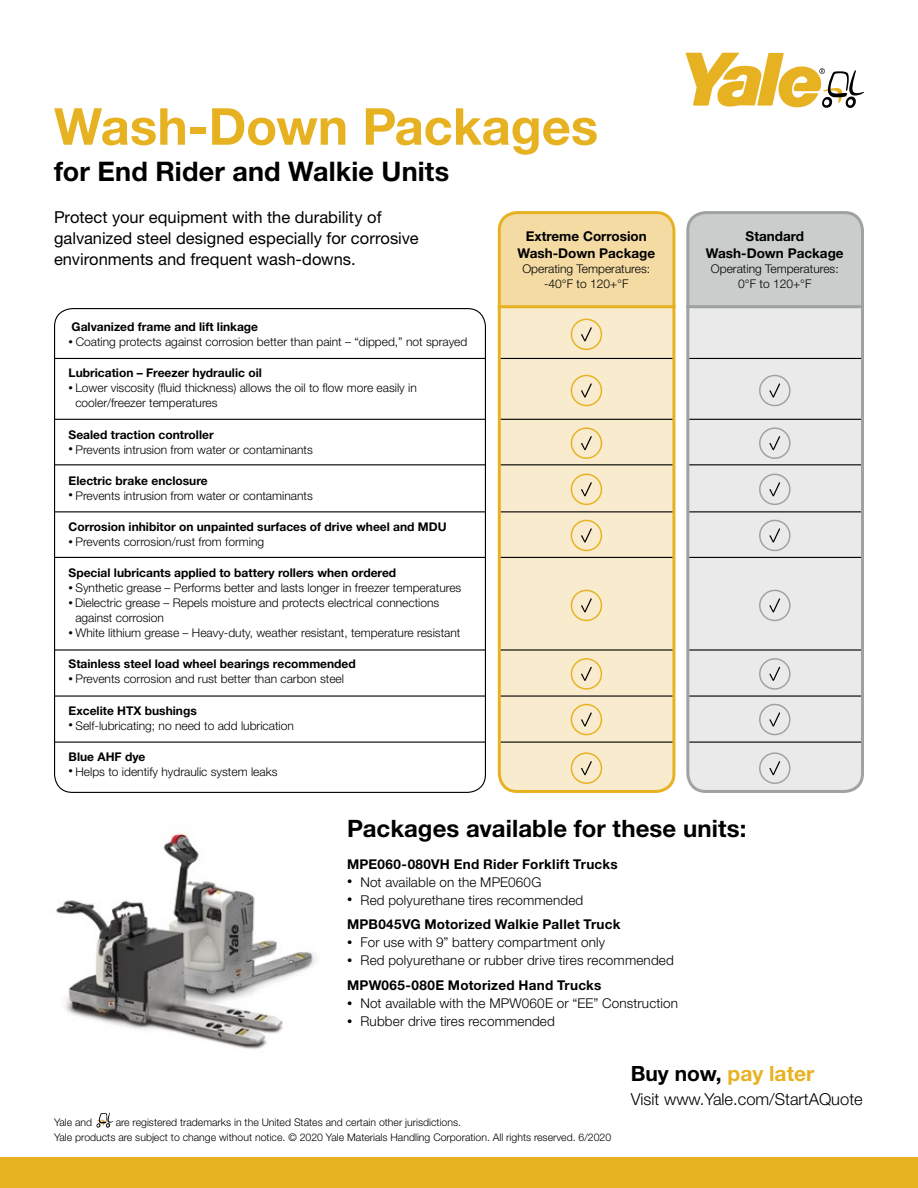
<style>
.page{position:relative;width:918px;height:1188px;background:#fff}
.page>*{position:absolute;margin:0;border:0;box-sizing:border-box;transform-origin:0 0}
.t1{font:700 51px "Helvetica Neue LT Std";letter-spacing:-.005em;color:#e7b222}
.t2{font:700 27px "Helvetica Neue LT Std";letter-spacing:.005em;color:#000}
.t3{font:700 24px "Helvetica Neue LT Std";letter-spacing:.005em;color:#000}
.t4{font:700 21px "Helvetica Neue LT Std";color:#e7b222}
.t5{font:16.5px/21px "Helvetica Neue LT Std";color:#000}
.t6{font:300 16.5px "Helvetica Neue LT Std";color:#000}
.t7{font:300 13.5px/24.8px "Helvetica Neue LT Std";letter-spacing:.01em;color:#000}
.t8{font:700 13.5px/16.5px "Helvetica Neue LT Std";color:#000;text-align:center}
.t9{font:700 13.5px "Helvetica Neue LT Std";letter-spacing:.02em;color:#000}
.t10{font:300 12px/15px "Helvetica Neue LT Std";color:#000;text-align:center}
.t11{font:700 12px "Helvetica Neue LT Std";color:#000}
.t12{font:300 10.5px/15px "Helvetica Neue LT Std";color:#000}
.s1{font-size:9px}
.s2{font-size:10.5px}
.s3{font-weight:300;font-size:10.5px}
.s4{font-weight:300}
.s5{font-weight:700}
.s6{color:#000}
</style>
<div class="page">
<svg style="left:686px;top:53px;width:178px;height:55px"></svg>
<div style="left:0;top:1157px;width:918px;height:31px;background:#e7b222"></div>
<img style="left:56px;top:833px;width:261px;height:216px">
<svg style="left:96px;top:1112px;width:17px;height:16px"></svg>
<div style="left:497px;top:310px;width:179px;height:483px;background:#f9ebce"></div>
<div style="left:686px;top:310px;width:178px;height:483px;background:#e9eae9"></div>
<svg style="left:497px;top:211px;width:179px;height:99px;background:#f3d89a"></svg>
<svg style="left:686px;top:211px;width:178px;height:99px;background:#c8caca"></svg>
<hr style="left:54px;top:358px;width:432px;height:1px;background:#000">
<hr style="left:501px;top:358px;width:171px;height:1px;background:#000">
<hr style="left:689px;top:358px;width:172px;height:1px;background:#000">
<hr style="left:54px;top:419px;width:432px;height:1px;background:#000">
<hr style="left:501px;top:419px;width:171px;height:1px;background:#000">
<hr style="left:689px;top:419px;width:172px;height:1px;background:#000">
<hr style="left:54px;top:464px;width:432px;height:1px;background:#000">
<hr style="left:501px;top:464px;width:171px;height:1px;background:#000">
<hr style="left:689px;top:464px;width:172px;height:1px;background:#000">
<hr style="left:54px;top:511px;width:432px;height:1px;background:#000">
<hr style="left:501px;top:511px;width:171px;height:1px;background:#000">
<hr style="left:689px;top:511px;width:172px;height:1px;background:#000">
<hr style="left:54px;top:557px;width:432px;height:1px;background:#000">
<hr style="left:501px;top:557px;width:171px;height:1px;background:#000">
<hr style="left:689px;top:557px;width:172px;height:1px;background:#000">
<hr style="left:54px;top:649px;width:432px;height:2px;background:#000">
<hr style="left:501px;top:649px;width:171px;height:2px;background:#000">
<hr style="left:689px;top:649px;width:172px;height:2px;background:#000">
<hr style="left:54px;top:695px;width:432px;height:2px;background:#000">
<hr style="left:501px;top:695px;width:171px;height:2px;background:#000">
<hr style="left:689px;top:695px;width:172px;height:2px;background:#000">
<hr style="left:54px;top:742px;width:432px;height:1px;background:#000">
<hr style="left:501px;top:742px;width:171px;height:1px;background:#000">
<hr style="left:689px;top:742px;width:172px;height:1px;background:#000">
<svg style="left:571px;top:319px;width:31px;height:31px"></svg>
<svg style="left:571px;top:375px;width:31px;height:31px"></svg>
<svg style="left:571px;top:427px;width:31px;height:32px"></svg>
<svg style="left:571px;top:474px;width:31px;height:31px"></svg>
<svg style="left:571px;top:520px;width:31px;height:31px"></svg>
<svg style="left:571px;top:590px;width:31px;height:31px"></svg>
<svg style="left:571px;top:658px;width:31px;height:32px"></svg>
<svg style="left:571px;top:704px;width:31px;height:31px"></svg>
<svg style="left:571px;top:752px;width:31px;height:32px"></svg>
<svg style="left:759px;top:375px;width:32px;height:31px"></svg>
<svg style="left:759px;top:427px;width:32px;height:32px"></svg>
<svg style="left:759px;top:474px;width:32px;height:31px"></svg>
<svg style="left:759px;top:520px;width:32px;height:31px"></svg>
<svg style="left:759px;top:590px;width:32px;height:31px"></svg>
<svg style="left:759px;top:658px;width:32px;height:32px"></svg>
<svg style="left:759px;top:704px;width:32px;height:31px"></svg>
<svg style="left:759px;top:752px;width:32px;height:32px"></svg>
<h1 class="t1" style="left:54px;top:95px;width:546px">Wash-Down Packages</h1>
<h2 class="t2" style="left:54px;top:154px;width:397px">for End Rider and Walkie Units</h2>
<h3 class="t5" style="left:54px;top:206px;width:366px">Protect your equipment with the durability of galvanized steel designed especially for corrosive environments and frequent wash-downs.</h3>
<p class="t11" style="left:72px;top:320px;width:188px">Galvanized frame and lift linkage</p>
<p class="t10" style="left:69px;top:334px;width:400px"><span class="s1">•</span> Coating protects against corrosion better than paint – “dipped,” not sprayed</p>
<p class="t11" style="left:69px;top:366px;width:195px">Lubrication – Freezer hydraulic oil</p>
<p class="t10" style="left:75px;top:380px;width:343px;text-align:left;text-indent:-7px"><span class="s1">•</span> Lower viscosity (fluid thickness) allows the oil to flow more easily in cooler/freezer temperatures</p>
<p class="t11" style="left:69px;top:427px;width:147px">Sealed traction controller</p>
<p class="t10" style="left:69px;top:442px;width:246px"><span class="s1">•</span> Prevents intrusion from water or contaminants</p>
<p class="t11" style="left:69px;top:473px;width:141px">Electric brake enclosure</p>
<p class="t10" style="left:69px;top:488px;width:246px"><span class="s1">•</span> Prevents intrusion from water or contaminants</p>
<p class="t11" style="left:69px;top:519px;width:379px">Corrosion inhibitor on unpainted surfaces of drive wheel and MDU</p>
<p class="t10" style="left:69px;top:534px;width:197px"><span class="s1">•</span> Prevents corrosion/rust from forming</p>
<p class="t11" style="left:69px;top:566px;width:329px">Special lubricants applied to battery rollers when ordered</p>
<p class="t10" style="left:69px;top:580px;width:394px"><span class="s1">•</span> Synthetic grease – Performs better and lasts longer in freezer temperatures</p>
<p class="t10" style="left:75px;top:595px;width:365px;text-align:left;text-indent:-7px"><span class="s1">•</span> Dielectric grease – Repels moisture and protects electrical connections against corrosion</p>
<p class="t10" style="left:69px;top:625px;width:393px"><span class="s1">•</span> White lithium grease – Heavy-duty, weather resistant, temperature resistant</p>
<p class="t11" style="left:69px;top:657px;width:289px">Stainless steel load wheel bearings recommended</p>
<p class="t10" style="left:69px;top:671px;width:277px"><span class="s1">•</span> Prevents corrosion and rust better than carbon steel</p>
<p class="t11" style="left:69px;top:703px;width:130px">Excelite HTX bushings</p>
<p class="t10" style="left:69px;top:718px;width:227px"><span class="s1">•</span> Self-lubricating; no need to add lubrication</p>
<p class="t11" style="left:69px;top:749px;width:78px">Blue AHF dye</p>
<p class="t10" style="left:69px;top:764px;width:210px"><span class="s1">•</span> Helps to identify hydraulic system leaks</p>
<p class="t8" style="left:517px;top:228px;width:139px">Extreme Corrosion<br>Wash-Down Package</p>
<p class="t10" style="left:522px;top:261px;width:129px">Operating Temperatures: -40°F to 120+°F</p>
<p class="t8" style="left:706px;top:228px;width:139px">Standard<br>Wash-Down Package</p>
<p class="t10" style="left:711px;top:261px;width:129px">Operating Temperatures:<br>0°F to 120+°F</p>
<h3 class="t3" style="left:347px;top:814px;width:401px">Packages available for these units:</h3>
<p class="t9" style="left:347px;top:856px;width:272px">MPE060-080VH End Rider Forklift Trucks</p>
<p class="t7" style="left:347px;top:869px;width:196px"><span class="s2">•</span> Not available on the MPE060G</p>
<p class="t8" style="left:347px;top:887px;width:275px;line-height:24.8px;text-align:left"><span class="s3">•</span> <span class="s4">Red polyurethane tires recommended<br></span>MPB045VG Motorized Walkie Pallet Truck</p>
<p class="t7" style="left:347px;top:930px;width:260px"><span class="s2">•</span> For use with 9” battery compartment only</p>
<p class="t7" style="left:347px;top:948px;width:328px"><span class="s2">•</span> Red polyurethane or rubber drive tires recommended<br><span class="s5">MPW065-080E Motorized Hand Trucks</span></p>
<p class="t7" style="left:347px;top:991px;width:333px"><span class="s2">•</span> Not available with the MPW060E or “EE” Construction</p>
<p class="t7" style="left:347px;top:1009px;width:209px"><span class="s2">•</span> Rubber drive tires recommended</p>
<p class="t12" style="left:54px;top:1115px;width:559px;text-indent:62px">are registered trademarks in the United States and certain other jurisdictions.<br>Yale products are subject to change without notice. © 2020 Yale Materials Handling Corporation. All rights reserved. 6/2020</p>
<p class="t12" style="left:54px;top:1115px;width:40px">Yale and</p>
<h3 class="t4" style="left:631px;top:1061px;width:185px"><span class="s6">Buy now,</span> pay later</h3>
<h3 class="t6" style="left:631px;top:1090px;width:234px">Visit www.Yale.com/StartAQuote</h3>
</div>
